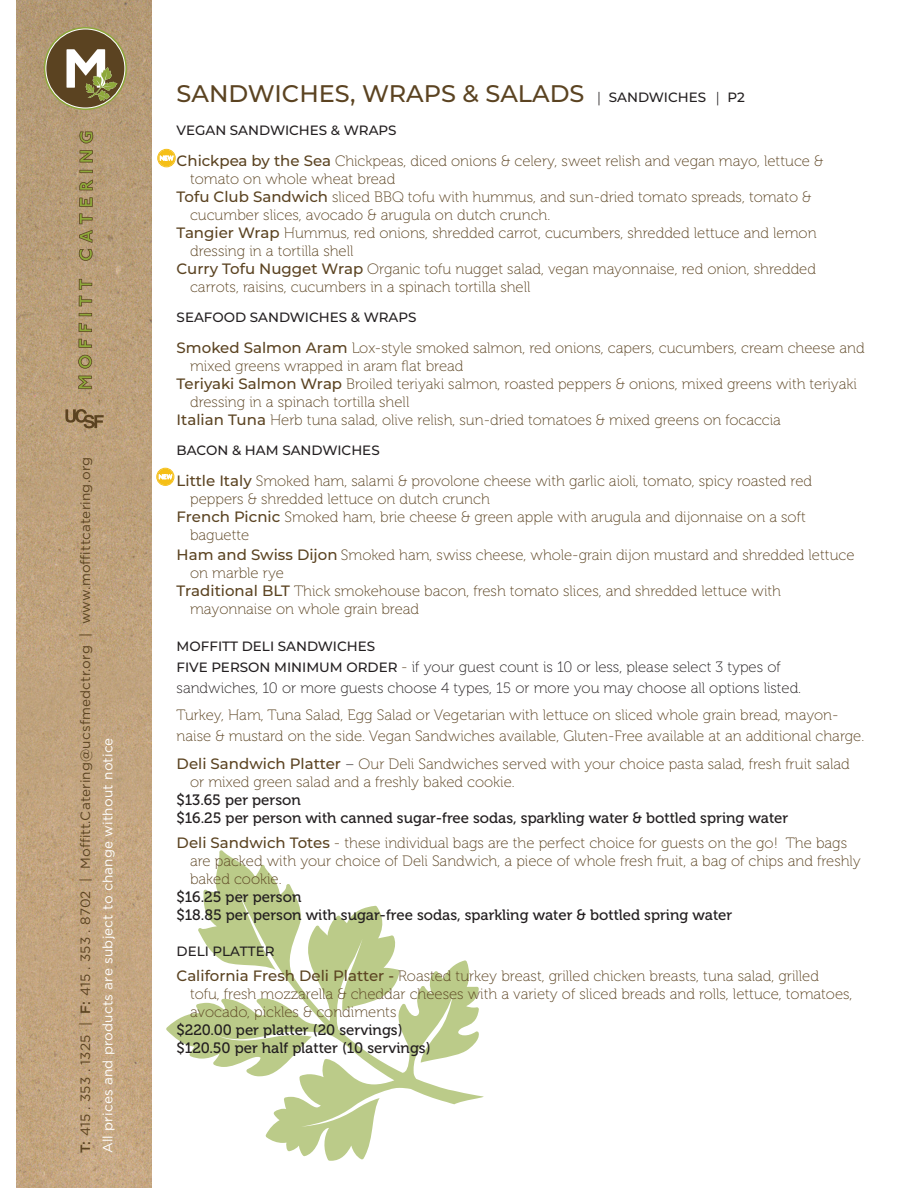
<style>
.page{position:relative;width:918px;height:1188px;background:#fff}
.page>*{position:absolute;margin:0;border:0;box-sizing:border-box;transform-origin:0 0}
.menu_title{font:500 24px "Montserrat";color:#5b4321}
.menu_BL{font:15px/18px "Museo 100";color:#5b4321}
.item_before_BL{font:15px "Museo 500";color:#231f20}
.menu_description{font:15px/21px "Museo 100";color:#5b4321}
.sandwich_categories{font:15px/21px "Museo 100";color:#231f20}
.item_after_BL{font:15px "Museo 500";color:#231f20}
.t1{font:13.5px/22.5px "Gotham";letter-spacing:.015em;color:#5b4321}
.sandwich_categories-2{font:500 13.5px "Montserrat";color:#231f20}
.item_before_BL-2{font:500 13.5px "Montserrat";color:#231f20}
.s1{font-weight:500}
.s2{color:#fff}
.s3{font-family:"Source Sans Pro";font-weight:400;font-size:13.5px;color:#231f20}
.s4{font-size:13.5px;color:#231f20}
.s5{font-family:"Montserrat";font-weight:500}
.s6{font-family:"Montserrat";font-weight:500;font-size:13.5px}
.s7{color:#5b4321}
.s8{color:#231f20}
</style>
<div class="page">
<img style="left:17px;top:0;width:135px;height:1188px">
<svg style="left:78px;top:376px;width:16px;height:13px"></svg>
<svg style="left:78px;top:355px;width:14px;height:14px"></svg>
<svg style="left:78px;top:339px;width:14px;height:9px"></svg>
<svg style="left:79px;top:323px;width:13px;height:9px"></svg>
<svg style="left:79px;top:313px;width:13px;height:3px"></svg>
<svg style="left:79px;top:296px;width:13px;height:10px"></svg>
<svg style="left:79px;top:279px;width:13px;height:11px"></svg>
<svg style="left:79px;top:249px;width:14px;height:12px"></svg>
<svg style="left:79px;top:230px;width:14px;height:13px"></svg>
<svg style="left:79px;top:213px;width:14px;height:11px"></svg>
<svg style="left:79px;top:197px;width:14px;height:10px"></svg>
<svg style="left:79px;top:179px;width:14px;height:11px"></svg>
<svg style="left:79px;top:170px;width:14px;height:3px"></svg>
<svg style="left:79px;top:150px;width:14px;height:13px"></svg>
<svg style="left:79px;top:131px;width:15px;height:13px"></svg>
<svg style="left:44px;top:27px;width:83px;height:83px;background:#8e7f5a"></svg>
<svg style="left:65px;top:409px;width:39px;height:19px"></svg>
<svg style="left:166px;top:850px;width:228px;height:259px"></svg>
<div style="left:157px;top:468px;width:17px;height:18px;border:1px solid #f5bf16;border-radius:50%"></div>
<svg style="left:157px;top:469px;width:17px;height:16px"></svg>
<svg style="left:159px;top:473px;width:13px;height:6px"></svg>
<div style="left:158px;top:149px;width:17px;height:18px;background:#f6c93d;border-radius:50%"></div>
<div style="left:158px;top:149px;width:17px;height:18px;border:1px solid #f5bf16;border-radius:50%"></div>
<svg style="left:158px;top:150px;width:17px;height:17px"></svg>
<svg style="left:160px;top:154px;width:13px;height:7px"></svg>
<svg style="left:80px;top:836px;width:10px;height:12px"></svg>
<svg style="left:80px;top:552px;width:10px;height:12px"></svg>
<p class="t1" style="left:74px;top:1153px;width:698px;rotate:-90deg"><span class="s1">T:</span> 415 . 353 . 1325 | <span class="s1">F:</span> 415 . 353 . 8702 | Mo tt.Catering@ucsfmedctr.org | www.mo ttcatering.org<br><span class="s2">All prices and products are subject to change without notice</span></p>
<p class="menu_title" style="left:177px;top:77px;width:570px">SANDWICHES, WRAPS &amp; SALADS <span class="s3">|</span> <span class="s4">SANDWICHES</span> <span class="s3">|</span> <span class="s4">P2</span></p>
<p class="sandwich_categories-2" style="left:177px;top:120px;width:222px">VEGAN SANDWICHES &amp; WRAPS</p>
<p class="menu_BL" style="left:190px;top:152px;width:635px;text-indent:-14px"><span class="s5">Chickpea by the Sea</span> Chickpeas, diced onions &amp; celery, sweet relish and vegan mayo, lettuce &amp; tomato on whole wheat bread</p>
<p class="menu_BL" style="left:190px;top:188px;width:623px;text-indent:-14px"><span class="s5">Tofu Club Sandwich</span> sliced BBQ tofu with hummus, and sun-dried tomato spreads, tomato &amp; cucumber slices, avocado &amp; arugula on dutch crunch.</p>
<p class="menu_BL" style="left:190px;top:224px;width:628px;text-indent:-14px"><span class="s5">Tangier Wrap</span> Hummus, red onions, shredded carrot, cucumbers, shredded lettuce and lemon dressing in a tortilla shell</p>
<p class="menu_BL" style="left:190px;top:260px;width:627px;text-indent:-14px"><span class="s5">Curry Tofu Nugget Wrap</span> Organic tofu nugget salad, vegan mayonnaise, red onion, shredded carrots, raisins, cucumbers in a spinach tortilla shell</p>
<p class="sandwich_categories-2" style="left:177px;top:308px;width:242px">SEAFOOD SANDWICHES &amp; WRAPS</p>
<p class="menu_BL" style="left:190px;top:339px;width:676px;text-indent:-14px"><span class="s5">Smoked Salmon Aram</span> Lox-style smoked salmon, red onions, capers, cucumbers, cream cheese and mixed greens wrapped in aram flat bread</p>
<p class="menu_BL" style="left:190px;top:375px;width:668px;text-indent:-14px"><span class="s5">Teriyaki Salmon Wrap</span> Broiled teriyaki salmon, roasted peppers &amp; onions, mixed greens with teriyaki dressing in a spinach tortilla shell</p>
<p class="menu_BL" style="left:177px;top:411px;width:606px"><span class="s5">Italian Tuna</span> Herb tuna salad, olive relish, sun-dried tomatoes &amp; mixed greens on focaccia</p>
<p class="sandwich_categories-2" style="left:177px;top:441px;width:205px">BACON &amp; HAM SANDWICHES</p>
<p class="menu_BL" style="left:190px;top:473px;width:623px;text-indent:-14px"><span class="s5">Little Italy</span> Smoked ham, salami &amp; provolone cheese with garlic aioli, tomato, spicy roasted red peppers &amp; shredded lettuce on dutch crunch</p>
<p class="menu_BL" style="left:190px;top:509px;width:617px;text-indent:-14px"><span class="s5">French Picnic</span> Smoked ham, brie cheese &amp; green apple with arugula and dijonnaise on a soft baguette</p>
<p class="menu_BL" style="left:190px;top:546px;width:666px;text-indent:-14px"><span class="s5">Ham and Swiss Dijon</span> Smoked ham, swiss cheese, whole-grain dijon mustard and shredded lettuce on marble rye</p>
<p class="menu_BL" style="left:190px;top:582px;width:592px;text-indent:-14px"><span class="s5">Traditional BLT</span> Thick smokehouse bacon, fresh tomato slices, and shredded lettuce with mayonnaise on whole grain bread</p>
<p class="sandwich_categories-2" style="left:177px;top:637px;width:200px">MOFFITT DELI SANDWICHES</p>
<p class="sandwich_categories" style="left:177px;top:657px;width:626px"><span class="s6">FIVE PERSON MINIMUM ORDER</span> <span class="s7">-</span> if your guest count is 10 or less, please select 3 types of sandwiches, 10 or more guests choose 4 types, 15 or more you may choose all options listed.</p>
<p class="menu_description" style="left:177px;top:705px;width:689px">Turkey, Ham, Tuna Salad, Egg Salad or Vegetarian with lettuce on sliced whole grain bread, mayon&shy;naise &amp; mustard on the side. Vegan Sandwiches available, Gluten-Free available at an additional charge.</p>
<p class="menu_BL" style="left:190px;top:755px;width:661px;text-indent:-14px"><span class="s5">Deli Sandwich Platter</span> <span class="s8">–</span> Our Deli Sandwiches served with your choice pasta salad, fresh fruit salad or mixed green salad and a freshly baked cookie.</p>
<p class="item_after_BL" style="left:177px;top:792px;width:126px">$13.65 per person</p>
<p class="item_before_BL" style="left:177px;top:810px;width:613px">$16.25 per person with canned sugar-free sodas, sparkling water &amp; bottled spring water</p>
<p class="menu_BL" style="left:190px;top:834px;width:672px;text-indent:-14px"><span class="s5">Deli Sandwich Totes</span> - these individual bags are the perfect choice for guests on the go! The bags are packed with your choice of Deli Sandwich, a piece of whole fresh fruit, a bag of chips and freshly baked cookie.</p>
<p class="item_after_BL" style="left:177px;top:889px;width:126px">$16.25 per person</p>
<p class="item_before_BL" style="left:177px;top:907px;width:557px">$18.85 per person with sugar-free sodas, sparkling water &amp; bottled spring water</p>
<p class="item_before_BL-2" style="left:177px;top:942px;width:99px">DELI PLATTER</p>
<p class="menu_BL" style="left:190px;top:967px;width:664px;text-indent:-14px"><span class="s5">California Fresh Deli Platter -</span> Roasted turkey breast, grilled chicken breasts, tuna salad, grilled tofu, fresh mozzarella &amp; cheddar cheeses with a variety of sliced breads and rolls, lettuce, tomatoes, avocado, pickles &amp; condiments</p>
<p class="item_before_BL" style="left:177px;top:1022px;width:228px">$220.00 per platter (20 servings)</p>
<p class="item_before_BL" style="left:177px;top:1040px;width:256px">$120.50 per half platter (10 servings)</p>
</div>
